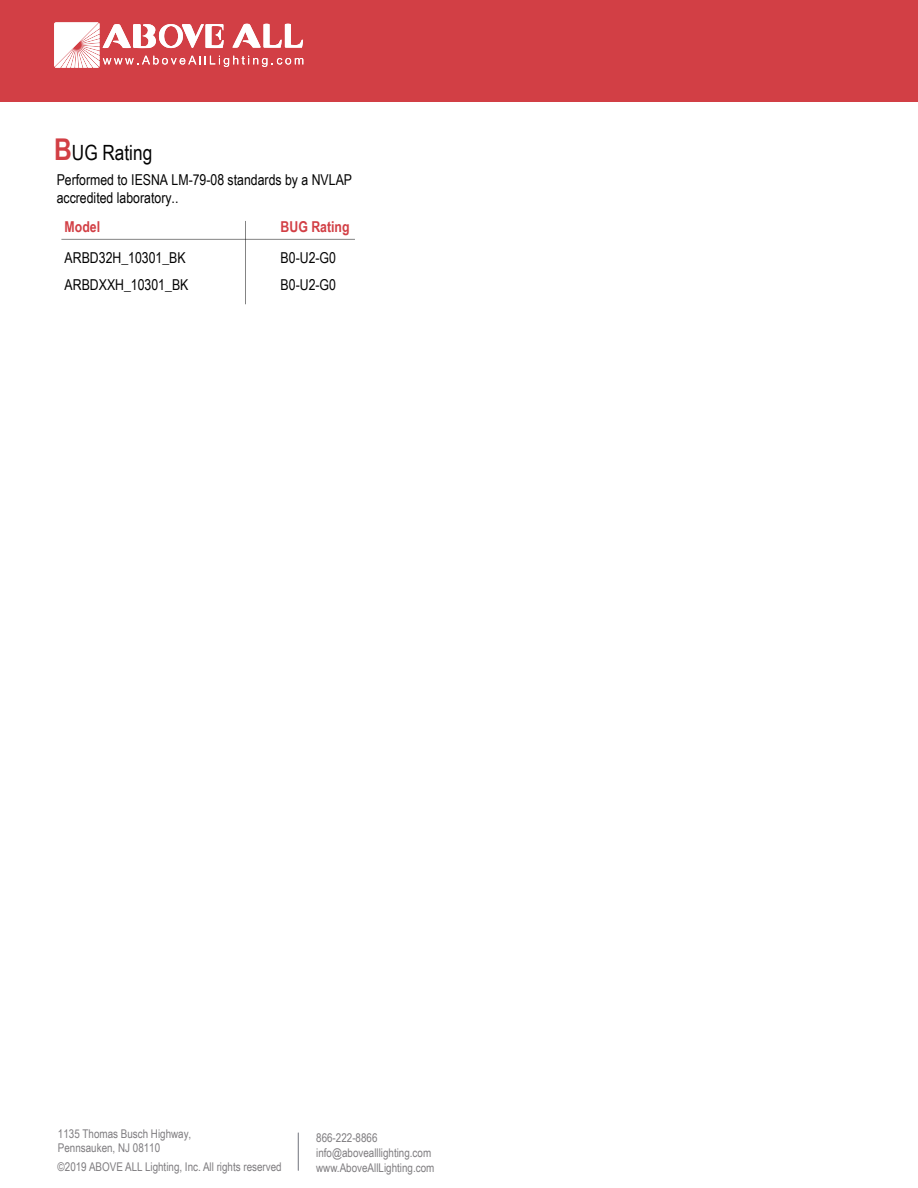
<style>
.page{position:relative;width:918px;height:1188px;background:#fff}
.page>*{position:absolute;margin:0;border:0;box-sizing:border-box;transform-origin:0 0}
.t1{font:21px "Arial Narrow";color:#030303}
.t2{font:15px/18px "Arial Narrow";color:#030303}
.t3{font:700 15px "Arial Narrow";color:#d23f45}
.t4{font:12px/15px "Arial Narrow";color:#7e7c7f}
.s1{font-weight:700;font-size:30px;color:#d23f45}
</style>
<div class="page">
<div style="left:0;top:0;width:918px;height:101px;background:#d23f45"></div>
<svg style="left:54px;top:22px;width:249px;height:46px"></svg>
<hr style="left:298px;top:1133px;width:1px;height:38px;background:#8e9097">
<hr style="left:61px;top:239px;width:294px;height:1px;background:#030303">
<hr style="left:245px;top:221px;width:1px;height:83px;background:#030303">
<h1 class="t1" style="left:54px;top:137px;width:100px"><span class="s1">B</span>UG Rating</h1>
<p class="t2" style="left:57px;top:170px;width:297px">Performed to IESNA LM-79-08 standards by a NVLAP accredited laboratory..</p>
<p class="t3" style="left:65px;top:215px;width:37px">Model</p>
<p class="t3" style="left:281px;top:215px;width:71px">BUG Rating</p>
<p class="t2" style="left:65px;top:249px;width:123px">ARBD32H_10301_BK</p>
<p class="t2" style="left:281px;top:249px;width:57px">B0-U2-G0</p>
<p class="t2" style="left:65px;top:276px;width:125px">ARBDXXH_10301_BK</p>
<p class="t2" style="left:281px;top:276px;width:57px">B0-U2-G0</p>
<p class="t4" style="left:58px;top:1126px;width:135px;line-height:14.4px">1135 Thomas Busch Highway,<br>Pennsauken, NJ 08110</p>
<p class="t4" style="left:58px;top:1158px;width:226px">©2019 ABOVE ALL Lighting, Inc. All rights reserved</p>
<p class="t4" style="left:316px;top:1130px;width:120px">866-222-8866 info@abovealllighting.com www.AboveAllLighting.com</p>
</div>
